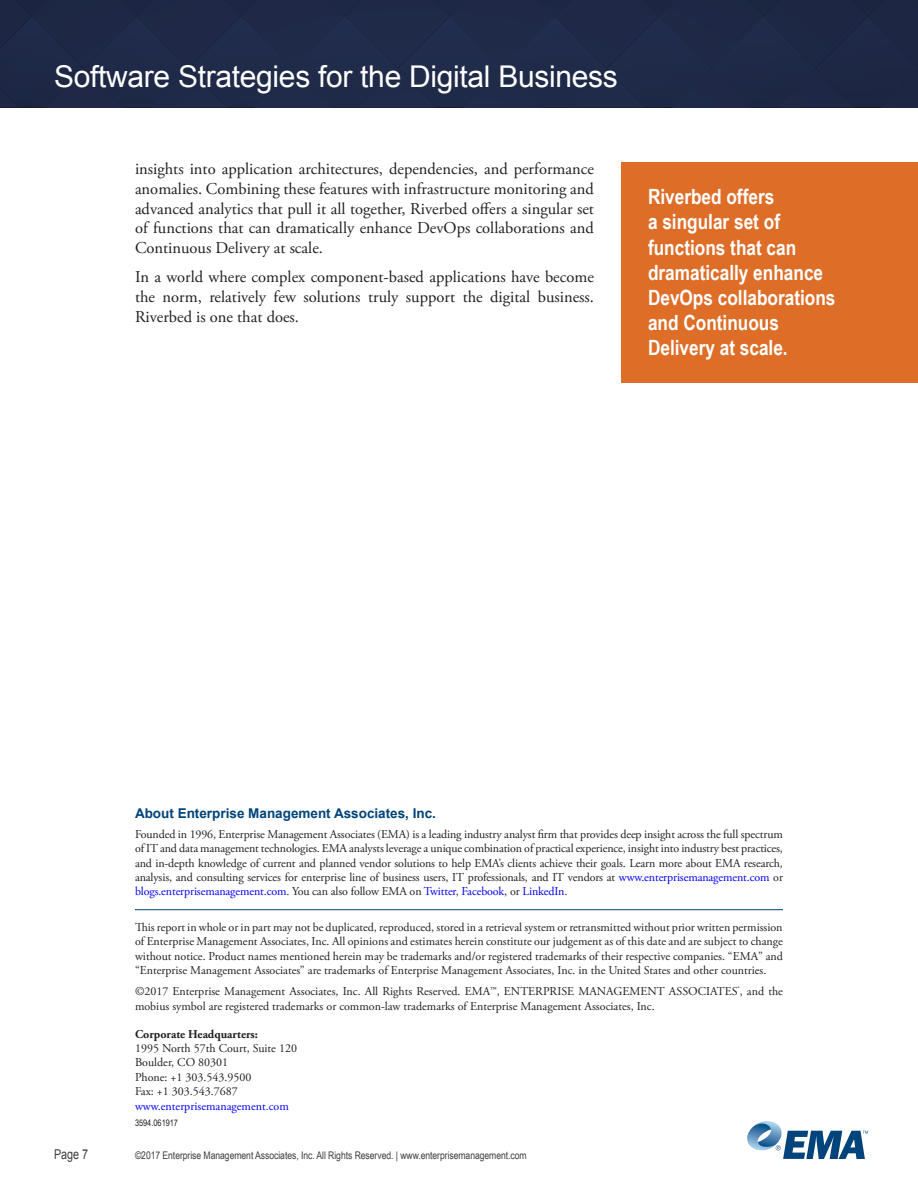
<style>
.page{position:relative;width:918px;height:1188px;background:#fff}
.page>*{position:absolute;margin:0;border:0;box-sizing:border-box;transform-origin:0 0}
.t1{font:30px "Arial";letter-spacing:-.01em;color:#fff}
.Pull_quote{font:700 21px/25.2px "Arial Narrow";color:#fff}
.t2{font:16.5px/19.8px "Adobe Garamond Pro";color:#231f20;text-align:justify}
.t3{font:700 13.5px "Arial";color:#00447b}
.t4{font:13.5px "Arial";color:#3e3e3f;scale:.8 1}
.t5{font:12px/14.4px "Adobe Garamond Pro";color:#231f20;text-align:justify}
.t6{font:10.5px "Arial Narrow";letter-spacing:-.005em;color:#3e3e3f}
.t7{font:9px "Arial Narrow";color:#231f20}
.s1{color:#00f}
.s2{font-weight:700}
</style>
<div class="page">
<svg style="left:747px;top:1121px;width:121px;height:38px"></svg>
<div style="left:0;top:0;width:918px;height:108px;background:#1f2947"></div>
<div style="left:621px;top:162px;width:297px;height:220px;background:#de6d27"></div>
<hr style="left:135px;top:909px;width:648px;height:1px;background:#00447b">
<h1 class="t1" style="left:54px;top:57px;width:565px">Software Strategies for the Digital Business</h1>
<p class="t2" style="left:135px;top:159px;width:460px">insights into application architectures, dependencies, and performance anomalies. Combining these features with infrastructure monitoring and advanced analytics that pull it all together, Riverbed offers a singular set of functions that can dramatically enhance DevOps collaborations and Continuous Delivery at scale.</p>
<p class="t2" style="left:135px;top:268px;width:461px">In a world where complex component-based applications have become the norm, relatively few solutions truly support the digital business.<br>Riverbed is one that does.</p>
<p class="Pull_quote" style="left:648px;top:183px;width:189px">Riverbed offers<br>a singular set of functions that can dramatically enhance<br>DevOps collaborations and Continuous<br>Delivery at scale.</p>
<p class="t3" style="left:135px;top:804px;width:303px">About Enterprise Management Associates, Inc.</p>
<p class="t5" style="left:135px;top:827px;width:650px">Founded in 1996, Enterprise Management Associates (EMA) is a leading industry analyst firm that provides deep insight across the full spectrum of IT and data management technologies. EMA analysts leverage a unique combination of practical experience, insight into industry best practices, and in-depth knowledge of current and planned vendor solutions to help EMA’s clients achieve their goals. Learn more about EMA research, analysis, and consulting services for enterprise line of business users, IT professionals, and IT vendors at <span class="s1">www.enterprisemanagement.com</span> or <span class="s1">blogs.enterprisemanagement.com</span>. You can also follow EMA on <span class="s1">Twitter</span>, <span class="s1">Facebook</span>, or <span class="s1">LinkedIn</span>.</p>
<p class="t5" style="left:135px;top:920px;width:650px">This report in whole or in part may not be duplicated, reproduced, stored in a retrieval system or retransmitted without prior written permission of Enterprise Management Associates, Inc. All opinions and estimates herein constitute our judgement as of this date and are subject to change without notice. Product names mentioned herein may be trademarks and/or registered trademarks of their respective companies. “EMA” and “Enterprise Management Associates” are trademarks of Enterprise Management Associates, Inc. in the United States and other countries.</p>
<p class="t5" style="left:135px;top:985px;width:650px">©2017 Enterprise Management Associates, Inc. All Rights Reserved. EMA™, ENTERPRISE MANAGEMENT ASSOCIATES<sup>®</sup>, and the mobius symbol are registered trademarks or common-law trademarks of Enterprise Management Associates, Inc.</p>
<p class="t5" style="left:135px;top:1027px;width:164px;text-align:left"><span class="s2">Corporate Headquarters:<br></span>1995 North 57th Court, Suite 120<br>Boulder, CO 80301<br>Phone: +1 303.543.9500<br>Fax: +1 303.543.7687 <span class="s1">www.enterprisemanagement.com</span></p>
<p class="t7" style="left:135px;top:1116px;width:45px">3594.061917</p>
<p class="t4" style="left:54px;top:1145px;width:44px">Page 7</p>
<p class="t6" style="left:135px;top:1147px;width:393px">©2017 Enterprise Management Associates, Inc. All Rights Reserved. | www.enterprisemanagement.com</p>
</div>
